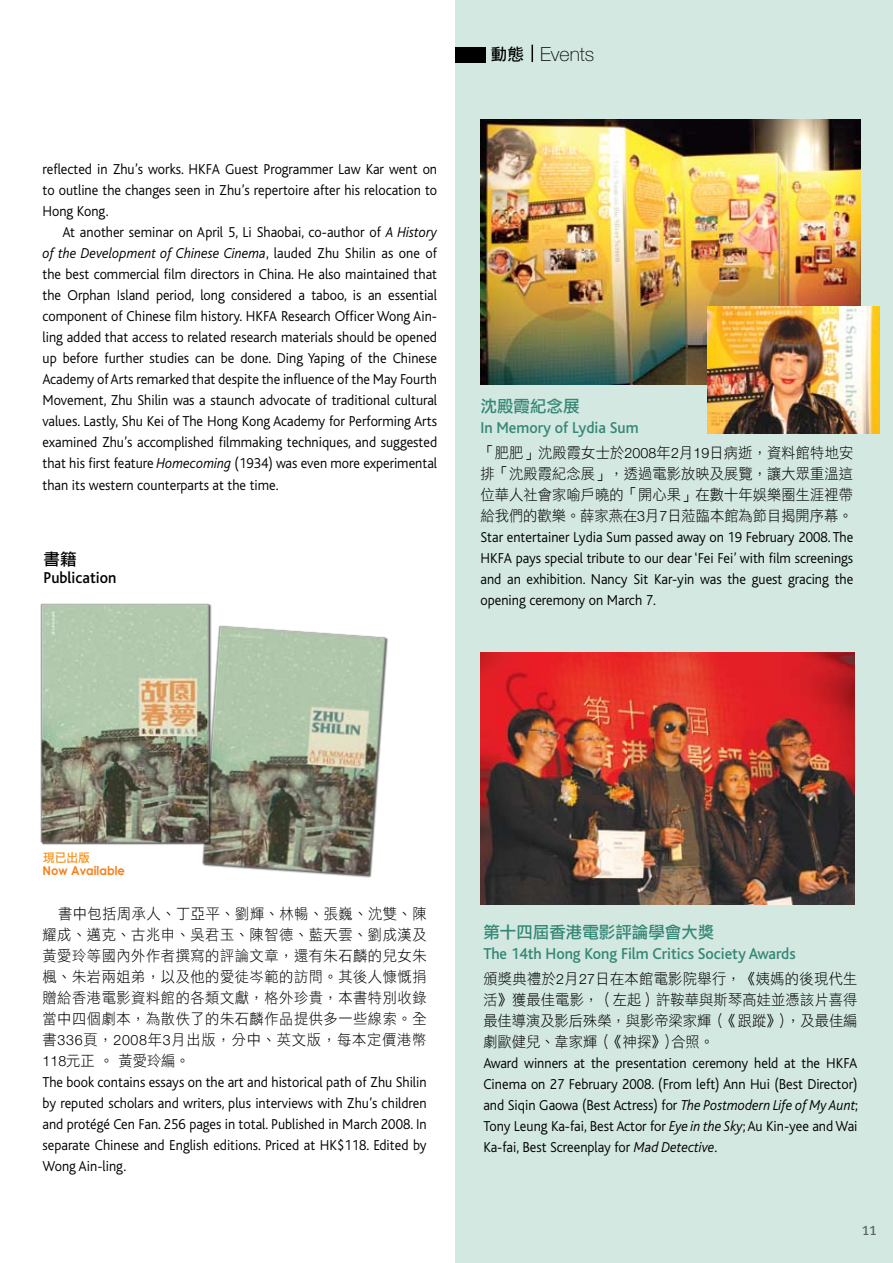
<style>
.page{position:relative;width:893px;height:1263px;background:#fff}
.page>*{position:absolute;margin:0;border:0;box-sizing:border-box;transform-origin:0 0}
.t1{font:100 19.5px "Helvetica Neue";color:#000}
.t2{font:18px "Meta";color:#5c685c}
.t3{font:500 16.5px "Bliss";color:#358776;scale:.95 1}
.t4{font:16.5px "DF Li Hei Std W5";color:#358776}
.t5{font:500 16.5px "Bliss";color:#000;scale:.95 1}
.t6{font:16.5px "DF Li Hei Std W5";color:#000}
.t7{font:300 15px/21px "Bliss";color:#000;text-align:justify;scale:.95 1}
.t8{font:15px/21px "DF Li Hei Std W3";letter-spacing:.005em;color:#000;text-align:justify;scale:.95 1}
.t9{font:700 12.3px "Century Gothic";color:#f58220;scale:.95 1}
.t10{font:12.3px "DF Li Hei Std W5";color:#f7931e;scale:.95 1}
.s1{font-style:italic}
.s2{font-family:"DF Hei Std W7";font-weight:400;font-size:16.5px}
.s3{font-family:"Helvetica Neue";font-weight:300;font-size:14.25px}
</style>
<div class="page">
<img style="left:202px;top:625px;width:186px;height:253px">
<img style="left:40px;top:603px;width:178px;height:253px">
<div style="left:455px;top:0;width:438px;height:1263px;background:#d3e8e1"></div>
<div style="left:455px;top:47px;width:31px;height:16px;background:#000"></div>
<svg style="left:531px;top:45px;width:2px;height:17px"></svg>
<img style="left:480px;top:652px;width:375px;height:252px">
<img style="left:480px;top:119px;width:380px;height:265px">
<img style="left:708px;top:306px;width:171px;height:128px">
<p class="t7" style="left:43px;top:159px;width:417px">reflected in Zhu’s works. HKFA Guest Programmer Law Kar went on to outline the changes seen in Zhu’s repertoire after his relocation to Hong Kong.</p>
<p class="t7" style="left:43px;top:222px;width:417px;text-indent:20px">At another seminar on April 5, Li Shaobai, co-author of <span class="s1">A History of the Development of Chinese Cinema</span>, lauded Zhu Shilin as one of the best commercial film directors in China. He also maintained that the Orphan Island period, long considered a taboo, is an essential component of Chinese film history. HKFA Research Officer Wong Ain&shy;ling added that access to related research materials should be opened up before further studies can be done. Ding Yaping of the Chinese Academy of Arts remarked that despite the influence of the May Fourth Movement, Zhu Shilin was a staunch advocate of traditional cultural values. Lastly, Shu Kei of The Hong Kong Academy for Performing Arts examined Zhu’s accomplished filmmaking techniques, and suggested that his first feature <span class="s1">Homecoming</span> (1934) was even more experimental than its western counterparts at the time.</p>
<p class="t6" style="left:44px;top:550px;width:34px">書籍</p>
<p class="t5" style="left:44px;top:568px;width:78px">Publication</p>
<h1 class="t1" style="left:491px;top:43px;width:105px"><span class="s2">動態</span> Events</h1>
<p class="t4" style="left:480px;top:397px;width:100px">沈殿霞紀念展</p>
<p class="t3" style="left:480px;top:419px;width:168px">In Memory of Lydia Sum</p>
<p class="t8" style="left:480px;top:442px;width:394px">「肥肥」沈殿霞女士於<span class="s3">2008</span>年<span class="s3">2</span>月<span class="s3">19</span>日病逝，資料館特地安排「沈殿霞紀念展」，透過電影放映及展覽，讓大眾重溫這位華人社會家喻戶曉的「開心果」在數十年娛樂圈生涯裡帶給我們的歡樂。薛家燕在<span class="s3">3</span>月<span class="s3">7</span>日蒞臨本館為節目揭開序幕。</p>
<p class="t7" style="left:480px;top:527px;width:394px">Star entertainer Lydia Sum passed away on 19 February 2008. The HKFA pays special tribute to our dear ‘Fei Fei’ with film screenings and an exhibition. Nancy Sit Kar-yin was the guest gracing the opening ceremony on March 7.</p>
<p class="t10" style="left:43px;top:851px;width:50px">現已出版</p>
<p class="t9" style="left:43px;top:863px;width:88px">Now Available</p>
<p class="t8" style="left:43px;top:903px;width:406px;text-indent:16px">書中包括周承人、丁亞平、劉輝、林暢、張巍、沈雙、陳耀成、邁克、古兆申、吳君玉、陳智德、藍天雲、劉成漢及黃愛玲等國內外作者撰寫的評論文章，還有朱石麟的兒女朱楓、朱岩兩姐弟，以及他的愛徒岑範的訪問。其後人慷慨捐贈給香港電影資料館的各類文獻，格外珍貴，本書特別收錄當中四個劇本，為散佚了的朱石麟作品提供多一些線索。全書<span class="s3">336</span>頁，<span class="s3">2008</span>年<span class="s3">3</span>月出版，分中、英文版，每本定價港幣<span class="s3">118</span>元正。黃愛玲編。</p>
<p class="t7" style="left:43px;top:1072px;width:406px">The book contains essays on the art and historical path of Zhu Shilin by reputed scholars and writers, plus interviews with Zhu’s children and protégé Cen Fan. 256 pages in total. Published in March 2008. In separate Chinese and English editions. Priced at HK$118. Edited by Wong Ain-ling.</p>
<p class="t4" style="left:483px;top:923px;width:232px">第十四屆香港電影評論學會大獎</p>
<p class="t3" style="left:483px;top:945px;width:330px">The 14th Hong Kong Film Critics Society Awards</p>
<p class="t8" style="left:483px;top:968px;width:395px">頒獎典禮於<span class="s3">2</span>月<span class="s3">27</span>日在本館電影院舉行，《姨媽的後現代生活》獲最佳電影，（左起）許鞍華與斯琴高娃並憑該片喜得最佳導演及影后殊榮，與影帝梁家輝（《跟蹤》），及最佳編劇歐健兒、韋家輝（《 神探》）合照。</p>
<p class="t7" style="left:483px;top:1053px;width:396px">Award winners at the presentation ceremony held at the HKFA Cinema on 27 February 2008. (From left) Ann Hui (Best Director) and Siqin Gaowa (Best Actress) for <span class="s1">The Postmodern Life of My Aunt</span>; Tony Leung Ka-fai, Best Actor for <span class="s1">Eye in the Sky</span>; Au Kin-yee and Wai Ka-fai, Best Screenplay for <span class="s1">Mad Detective</span>.</p>
<p class="t2" style="left:862px;top:1218px;width:16px">11</p>
</div>
